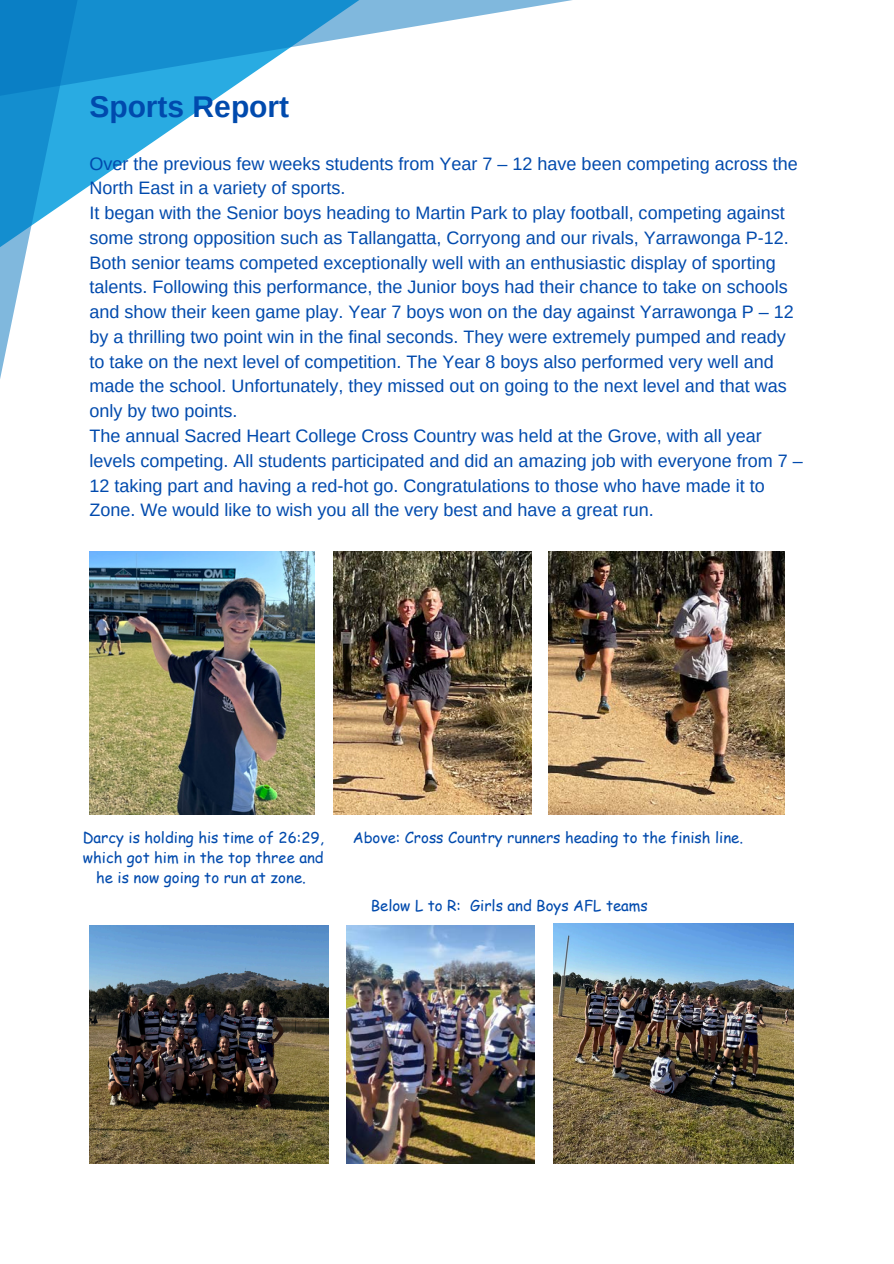
<style>
.page{position:relative;width:894px;height:1264px;background:#fff}
.page>*{position:absolute;margin:0;border:0;box-sizing:border-box;transform-origin:0 0}
.t1{font:700 30px "Arimo";color:#004aad}
.t2{font:18px/24.8px "Arimo";color:#004aad}
.t3{font:15px/20.2px "Comic Sans MS";color:#004aad;text-align:center}
</style>
<div class="page">
<svg style="left:82px;top:100px;width:132px;height:91px"></svg>
<svg style="left:0;top:100px;width:82px;height:279px"></svg>
<svg style="left:0;top:0;width:572px;height:100px"></svg>
<img style="left:89px;top:551px;width:225px;height:263px">
<img style="left:333px;top:551px;width:198px;height:263px">
<img style="left:548px;top:551px;width:236px;height:263px">
<img style="left:346px;top:925px;width:188px;height:238px">
<img style="left:553px;top:923px;width:240px;height:240px">
<img style="left:89px;top:925px;width:239px;height:238px">
<p class="t1" style="left:89px;top:90px;width:201px">Sports Report</p>
<p class="t2" style="left:89px;top:151px;width:714px">Over the previous few weeks students from Year 7 – 12 have been competing across the North East in a variety of sports.<br>It began with the Senior boys heading to Martin Park to play football, competing against some strong opposition such as Tallangatta, Corryong and our rivals, Yarrawonga P-12.<br>Both senior teams competed exceptionally well with an enthusiastic display of sporting talents. Following this performance, the Junior boys had their chance to take on schools and show their keen game play. Year 7 boys won on the day against Yarrawonga P – 12 by a thrilling two point win in the final seconds. They were extremely pumped and ready to take on the next level of competition. The Year 8 boys also performed very well and made the school. Unfortunately, they missed out on going to the next level and that was only by two points.<br>The annual Sacred Heart College Cross Country was held at the Grove, with all year levels competing. All students participated and did an amazing job with everyone from 7 – 12 taking part and having a red-hot go. Congratulations to those who have made it to Zone. We would like to wish you all the very best and have a great run.</p>
<p class="t3" style="left:83px;top:826px;width:242px">Darcy is holding his time of 26:29, which got him in the top three and he is now going to run at zone.</p>
<p class="t3" style="left:352px;top:826px;width:392px">Above: Cross Country runners heading to the finish line.</p>
<p class="t3" style="left:370px;top:894px;width:278px">Below L to R: Girls and Boys AFL teams</p>
</div>
